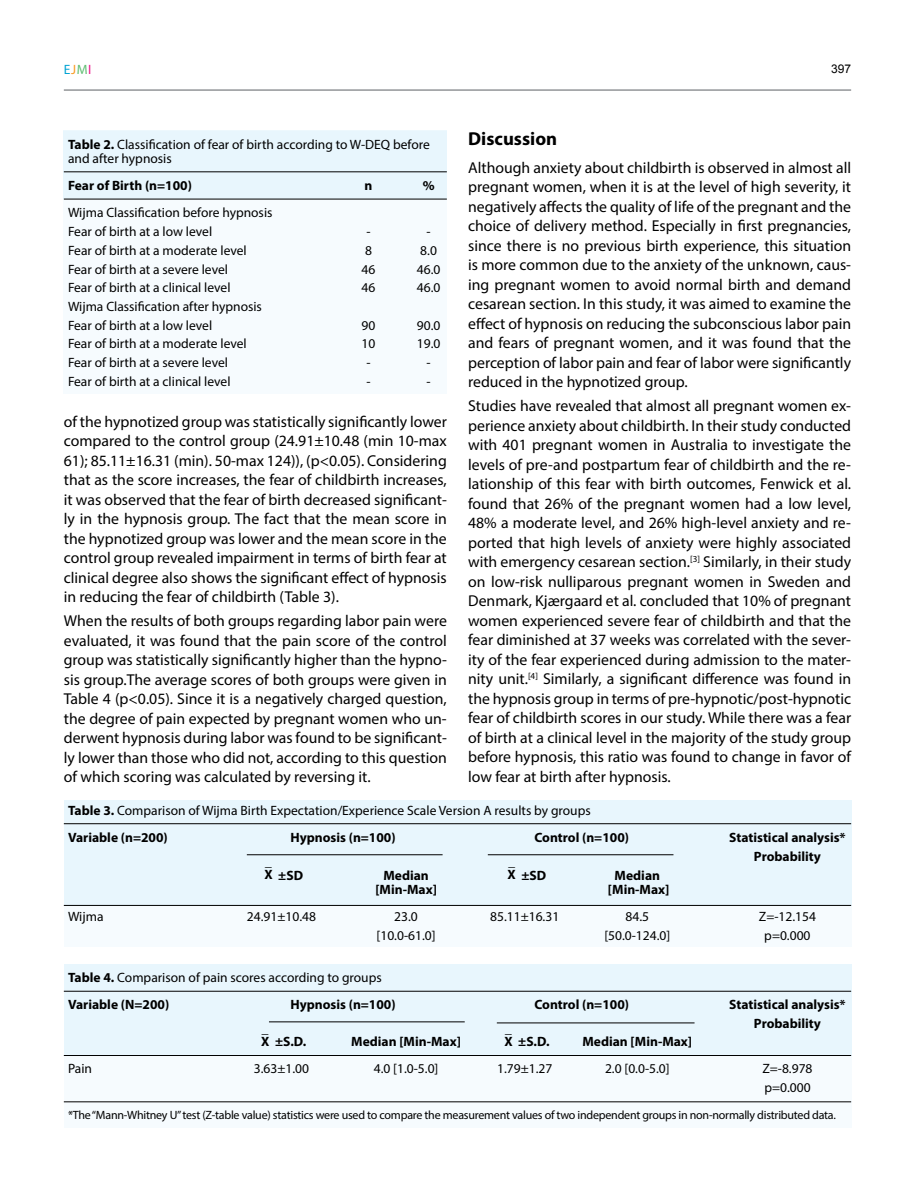
<style>
.page{position:relative;width:915px;height:1191px;background:#fff}
.page>*{position:absolute;margin:0;border:0;box-sizing:border-box;transform-origin:0 0}
.t1{font:700 18.75px "Myriad Pro";color:#000}
.t2{font:15.75px/19.5px "Myriad Pro";color:#000;text-align:justify}
.t3{font:13.5px/18.8px "Myriad Pro";color:#000}
.t4{font:700 13.5px/18.8px "Myriad Pro";color:#000;text-align:center}
.t5{font:13.5px "Myriad Pro";color:#00a3d3}
.t6{font:12px "Myriad Pro";letter-spacing:-.02em;color:#000}
.t7{font:12px "Arial";color:#000}
.s1{color:#f8991f}
.s2{color:#5ebd72}
.s3{color:#eb138b}
.s4{font-weight:700}
</style>
<div class="page">
<hr style="left:64px;top:89px;width:786px;height:2px;background:#939598">
<div style="left:64px;top:131px;width:382px;height:263px;background:#f6fbfe"></div>
<div style="left:64px;top:131px;width:382px;height:68px;background:#e8f6fd"></div>
<hr style="left:64px;top:172px;width:382px;height:1px;background:#000">
<hr style="left:64px;top:199px;width:382px;height:1px;background:#000">
<div style="left:64px;top:800px;width:786px;height:147px;background:#f6fbfe"></div>
<div style="left:64px;top:800px;width:786px;height:105px;background:#e8f6fd"></div>
<hr style="left:64px;top:823px;width:786px;height:1px;background:#000">
<hr style="left:247px;top:854px;width:195px;height:1px;background:#000">
<hr style="left:487px;top:854px;width:186px;height:1px;background:#000">
<hr style="left:64px;top:905px;width:786px;height:1px;background:#000">
<div style="left:64px;top:963px;width:786px;height:164px;background:#f6fbfe"></div>
<div style="left:64px;top:963px;width:786px;height:92px;background:#e8f6fd"></div>
<hr style="left:64px;top:991px;width:786px;height:1px;background:#000">
<hr style="left:269px;top:1021px;width:195px;height:1px;background:#000">
<hr style="left:496px;top:1022px;width:198px;height:1px;background:#000">
<hr style="left:64px;top:1055px;width:786px;height:1px;background:#000">
<hr style="left:64px;top:1101px;width:786px;height:1px;background:#000">
<p class="t5" style="left:64px;top:61px;width:29px">E<span class="s1">J</span><span class="s2">M</span><span class="s3">I</span></p>
<p class="t7" style="left:830px;top:60px;width:22px">397</p>
<p class="t3" style="left:68px;top:137px;width:363px;line-height:14.4px"><span class="s4">Table 2.</span> Classification of fear of birth according to W-DEQ before and after hypnosis</p>
<p class="t4" style="left:68px;top:176px;width:125px">Fear of Birth (n=100)</p>
<p class="t4" style="left:364px;top:176px;width:9px">n</p>
<p class="t4" style="left:422px;top:176px;width:13px">%</p>
<p class="t3" style="left:68px;top:203px;width:206px">Wijma Classification before hypnosis<br>Fear of birth at a low level</p>
<p class="t3" style="left:366px;top:222px;width:6px">-</p>
<p class="t3" style="left:426px;top:222px;width:6px">-</p>
<p class="t3" style="left:68px;top:241px;width:180px">Fear of birth at a moderate level</p>
<p class="t3" style="left:365px;top:241px;width:8px">8</p>
<p class="t3" style="left:420px;top:241px;width:18px">8.0</p>
<p class="t3" style="left:68px;top:259px;width:161px">Fear of birth at a severe level</p>
<p class="t3" style="left:361px;top:259px;width:15px">46</p>
<p class="t3" style="left:416px;top:259px;width:25px">46.0</p>
<p class="t3" style="left:68px;top:278px;width:164px">Fear of birth at a clinical level</p>
<p class="t3" style="left:361px;top:278px;width:15px">46</p>
<p class="t3" style="left:416px;top:278px;width:25px">46.0</p>
<p class="t3" style="left:68px;top:297px;width:195px">Wijma Classification after hypnosis<br>Fear of birth at a low level</p>
<p class="t3" style="left:361px;top:315px;width:15px">90</p>
<p class="t3" style="left:416px;top:315px;width:25px">90.0</p>
<p class="t3" style="left:68px;top:334px;width:180px">Fear of birth at a moderate level</p>
<p class="t3" style="left:361px;top:334px;width:15px">10</p>
<p class="t3" style="left:416px;top:334px;width:25px">19.0</p>
<p class="t3" style="left:68px;top:353px;width:161px">Fear of birth at a severe level</p>
<p class="t3" style="left:366px;top:353px;width:6px">-</p>
<p class="t3" style="left:426px;top:353px;width:6px">-</p>
<p class="t3" style="left:68px;top:371px;width:164px">Fear of birth at a clinical level</p>
<p class="t3" style="left:366px;top:371px;width:6px">-</p>
<p class="t3" style="left:426px;top:371px;width:6px">-</p>
<p class="t2" style="left:64px;top:411px;width:384px">of the hypnotized group was statistically significantly lower compared to the control group (24.91±10.48 (min 10-max 61); 85.11±16.31 (min). 50-max 124)), (p&lt;0.05). Considering that as the score increases, the fear of childbirth increases, it was observed that the fear of birth decreased significant&shy;ly in the hypnosis group. The fact that the mean score in the hypnotized group was lower and the mean score in the control group revealed impairment in terms of birth fear at clinical degree also shows the significant effect of hypnosis in reducing the fear of childbirth (Table 3).</p>
<p class="t2" style="left:64px;top:611px;width:384px">When the results of both groups regarding labor pain were evaluated, it was found that the pain score of the control group was statistically significantly higher than the hypno&shy;sis group.The average scores of both groups were given in Table 4 (p&lt;0.05). Since it is a negatively charged question, the degree of pain expected by pregnant women who un&shy;derwent hypnosis during labor was found to be significant&shy;ly lower than those who did not, according to this question of which scoring was calculated by reversing it.</p>
<p class="t1" style="left:468px;top:126px;width:91px">Discussion</p>
<p class="t2" style="left:468px;top:158px;width:384px">Although anxiety about childbirth is observed in almost all pregnant women, when it is at the level of high severity, it negatively affects the quality of life of the pregnant and the choice of delivery method. Especially in first pregnancies, since there is no previous birth experience, this situation is more common due to the anxiety of the unknown, caus&shy;ing pregnant women to avoid normal birth and demand cesarean section. In this study, it was aimed to examine the effect of hypnosis on reducing the subconscious labor pain and fears of pregnant women, and it was found that the perception of labor pain and fear of labor were significantly reduced in the hypnotized group.</p>
<p class="t2" style="left:468px;top:396px;width:384px">Studies have revealed that almost all pregnant women ex&shy;perience anxiety about childbirth. In their study conducted with 401 pregnant women in Australia to investigate the levels of pre-and postpartum fear of childbirth and the re&shy;lationship of this fear with birth outcomes, Fenwick et al. found that 26% of the pregnant women had a low level, 48% a moderate level, and 26% high-level anxiety and re&shy;ported that high levels of anxiety were highly associated with emergency cesarean section.<sup>[3]</sup> Similarly, in their study on low-risk nulliparous pregnant women in Sweden and Denmark, Kjærgaard et al. concluded that 10% of pregnant women experienced severe fear of childbirth and that the fear diminished at 37 weeks was correlated with the sever&shy;ity of the fear experienced during admission to the mater&shy;nity unit.<sup>[4]</sup> Similarly, a significant difference was found in the hypnosis group in terms of pre-hypnotic/post-hypnotic fear of childbirth scores in our study. While there was a fear of birth at a clinical level in the majority of the study group before hypnosis, this ratio was found to change in favor of low fear at birth after hypnosis.</p>
<p class="t3" style="left:68px;top:796px;width:524px;line-height:27.2px"><span class="s4">Table 3.</span> Comparison of Wijma Birth Expectation/Experience Scale Version A results by groups<br><span class="s4">Variable (n=200)</span></p>
<p class="t4" style="left:290px;top:827px;width:107px">Hypnosis (n=100)</p>
<p class="t4" style="left:534px;top:827px;width:96px">Control (n=100)</p>
<p class="t4" style="left:729px;top:827px;width:118px">Statistical analysis*<br>Probability</p>
<p class="t4" style="left:264px;top:865px;width:40px">X ±SD</p>
<p class="t4" style="left:272px;top:883px;width:8px;rotate:-180deg">_</p>
<p class="t4" style="left:515px;top:883px;width:8px;rotate:-180deg">_</p>
<p class="t4" style="left:383px;top:865px;width:47px">Median</p>
<p class="t4" style="left:507px;top:865px;width:40px">X ±SD</p>
<p class="t4" style="left:614px;top:865px;width:47px">Median</p>
<p class="t4" style="left:375px;top:879px;width:63px">[Min-Max]</p>
<p class="t4" style="left:607px;top:879px;width:63px">[Min-Max]</p>
<p class="t3" style="left:68px;top:907px;width:37px">Wijma</p>
<p class="t3" style="left:247px;top:907px;width:71px">24.91±10.48</p>
<p class="t3" style="left:394px;top:907px;width:25px">23.0</p>
<p class="t3" style="left:490px;top:907px;width:71px">85.11±16.31</p>
<p class="t3" style="left:625px;top:907px;width:25px">84.5</p>
<p class="t3" style="left:758px;top:907px;width:59px">Z=-12.154</p>
<p class="t3" style="left:376px;top:925px;width:60px">[10.0-61.0]</p>
<p class="t3" style="left:604px;top:925px;width:67px">[50.0-124.0]</p>
<p class="t3" style="left:764px;top:925px;width:48px">p=0.000</p>
<p class="t3" style="left:68px;top:963px;width:315px;line-height:27.2px"><span class="s4">Table 4.</span> Comparison of pain scores according to groups<br><span class="s4">Variable (N=200)</span></p>
<p class="t4" style="left:290px;top:994px;width:107px">Hypnosis (n=100)</p>
<p class="t4" style="left:534px;top:994px;width:96px">Control (n=100)</p>
<p class="t4" style="left:729px;top:994px;width:118px">Statistical analysis*<br>Probability</p>
<p class="t4" style="left:261px;top:1031px;width:47px">X ±S.D.</p>
<p class="t4" style="left:268px;top:1050px;width:8px;rotate:-180deg">_</p>
<p class="t4" style="left:511px;top:1050px;width:8px;rotate:-180deg">_</p>
<p class="t4" style="left:351px;top:1031px;width:111px">Median [Min-Max]</p>
<p class="t4" style="left:504px;top:1031px;width:47px">X ±S.D.</p>
<p class="t4" style="left:582px;top:1031px;width:111px">Median [Min-Max]</p>
<p class="t3" style="left:68px;top:1059px;width:25px">Pain</p>
<p class="t3" style="left:254px;top:1059px;width:57px">3.63±1.00</p>
<p class="t3" style="left:373px;top:1059px;width:66px">4.0 [1.0-5.0]</p>
<p class="t3" style="left:497px;top:1059px;width:57px">1.79±1.27</p>
<p class="t3" style="left:604px;top:1059px;width:66px">2.0 [0.0-5.0]</p>
<p class="t3" style="left:762px;top:1059px;width:52px">Z=-8.978 p=0.000</p>
<p class="t6" style="left:68px;top:1107px;width:769px">*The “Mann-Whitney U” test (Z-table value) statistics were used to compare the measurement values of two independent groups in non-normally distributed data.</p>
</div>
